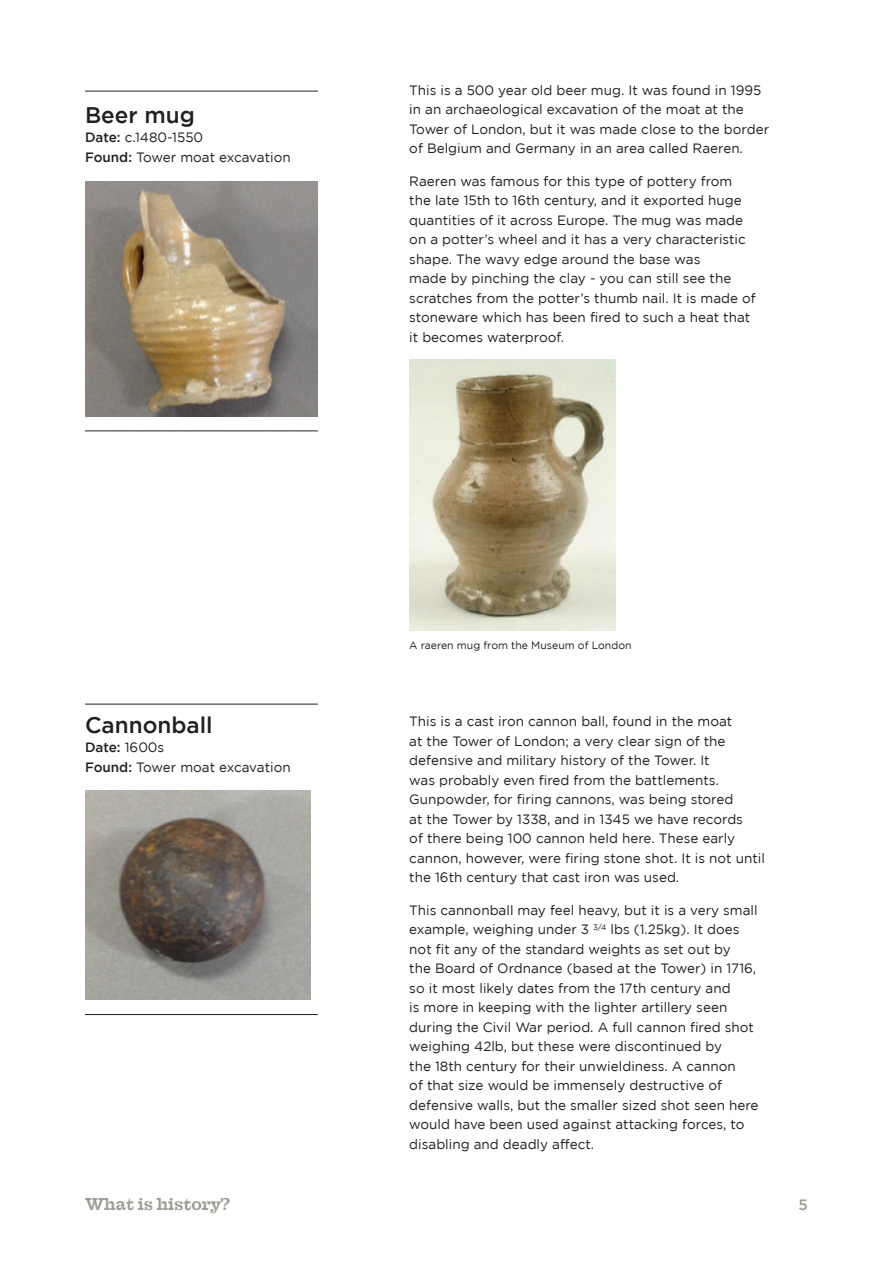
<style>
.page{position:relative;width:893px;height:1263px;background:#fff}
.page>*{position:absolute;margin:0;border:0;box-sizing:border-box;transform-origin:0 0}
.t1{font:500 22.5px "Gotham";color:#231f20}
.t2{font:700 16.8px "Farao CE";color:#9e9e93}
.t3{font:500 15px "Gotham";color:#9e9e93}
.t4{font:13.5px/19.5px "Gotham";color:#231f20}
.t5{font:10.5px "Gotham";color:#231f20}
.s1{font-weight:500}
</style>
<div class="page">
<img style="left:85px;top:181px;width:233px;height:236px">
<img style="left:85px;top:790px;width:225px;height:209px">
<img style="left:409px;top:359px;width:206px;height:271px">
<hr style="left:85px;top:431px;width:233px;height:1px;background:#231f20">
<hr style="left:85px;top:1014px;width:233px;height:1px;background:#231f20">
<hr style="left:85px;top:91px;width:233px;height:1px;background:#231f20">
<hr style="left:85px;top:704px;width:233px;height:1px;background:#231f20">
<h1 class="t1" style="left:85px;top:102px;width:111px">Beer mug</h1>
<p class="t4" style="left:85px;top:127px;width:207px"><span class="s1">Date:</span> c.1480-1550<br><span class="s1">Found:</span> Tower moat excavation</p>
<h1 class="t1" style="left:85px;top:712px;width:129px">Cannonball</h1>
<p class="t4" style="left:85px;top:738px;width:207px"><span class="s1">Date:</span> 1600s<br><span class="s1">Found:</span> Tower moat excavation</p>
<p class="t2" style="left:85px;top:1195px;width:146px">What is history?</p>
<p class="t4" style="left:409px;top:80px;width:361px">This is a 500 year old beer mug. It was found in 1995 in an archaeological excavation of the moat at the Tower of London, but it was made close to the border of Belgium and Germany in an area called Raeren.</p>
<p class="t4" style="left:409px;top:171px;width:348px">Raeren was famous for this type of pottery from the late 15th to 16th century, and it exported huge quantities of it across Europe. The mug was made on a potter’s wheel and it has a very characteristic shape. The wavy edge around the base was<br>made by pinching the clay - you can still see the scratches from the potter’s thumb nail. It is made of stoneware which has been fired to such a heat that it becomes waterproof.</p>
<p class="t5" style="left:409px;top:639px;width:224px">A raeren mug from the Museum of London</p>
<p class="t4" style="left:409px;top:712px;width:357px">This is a cast iron cannon ball, found in the moat<br>at the Tower of London; a very clear sign of the defensive and military history of the Tower. It<br>was probably even fired from the battlements.<br>Gunpowder, for firing cannons, was being stored<br>at the Tower by 1338, and in 1345 we have records<br>of there being 100 cannon held here. These early cannon, however, were firing stone shot. It is not until the 16th century that cast iron was used.</p>
<p class="t4" style="left:409px;top:900px;width:351px">This cannonball may feel heavy, but it is a very small example, weighing under 3 <sup>3/4</sup> lbs (1.25kg). It does not fit any of the standard weights as set out by<br>the Board of Ordnance (based at the Tower) in 1716, so it most likely dates from the 17th century and<br>is more in keeping with the lighter artillery seen during the Civil War period. A full cannon fired shot weighing 42lb, but these were discontinued by<br>the 18th century for their unwieldiness. A cannon<br>of that size would be immensely destructive of defensive walls, but the smaller sized shot seen here would have been used against attacking forces, to disabling and deadly affect.</p>
<p class="t3" style="left:799px;top:1196px;width:11px">5</p>
</div>
